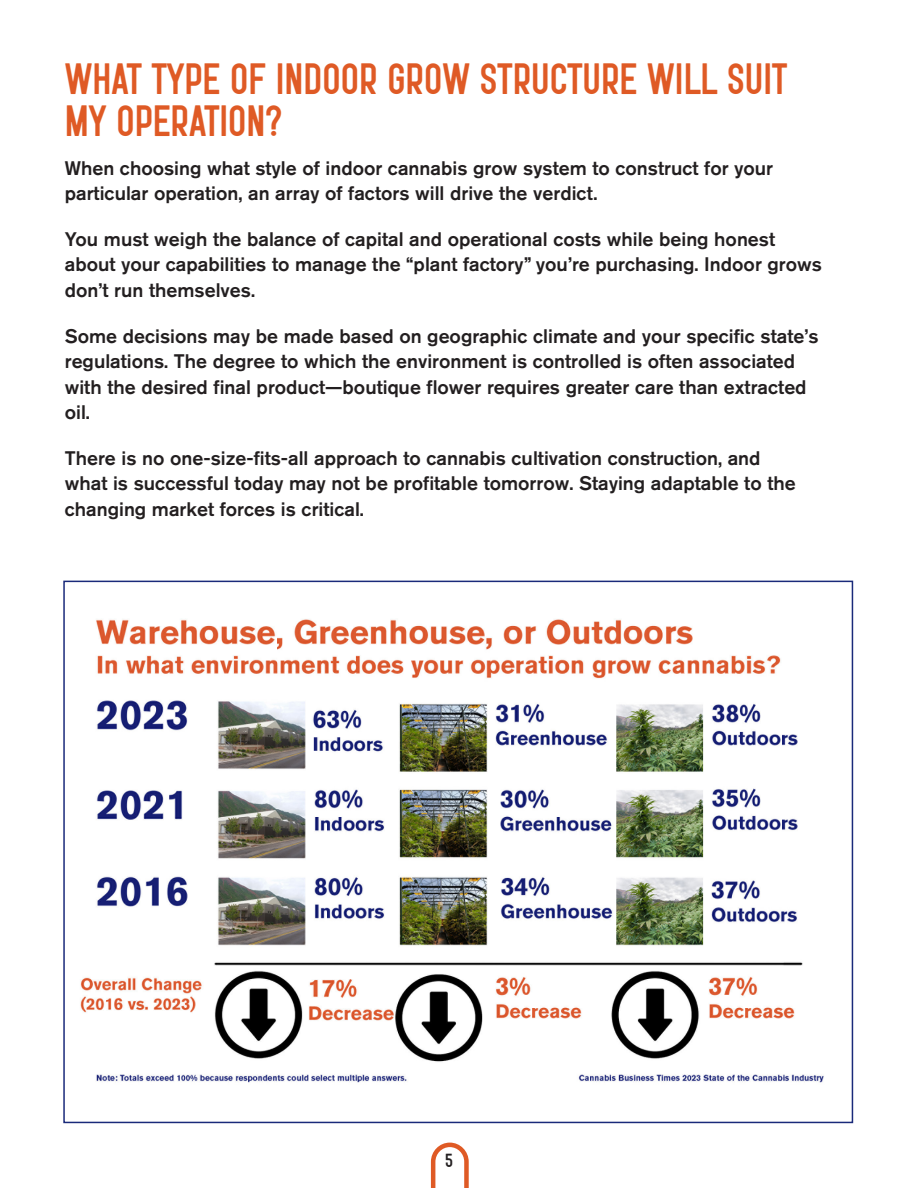
<style>
.page{position:relative;width:918px;height:1188px;background:#fff}
.page>*{position:absolute;margin:0;border:0;box-sizing:border-box;transform-origin:0 0}
.Subhead{font:700 45px/42px "Opera";color:#df5a25}
.Body_Copy_11pt{font:19.5px/25.5px "Akzidenz Grotesk BQ";color:#231f20}
.Body_Copy_11pt-2{font:700 19.5px "Opera";color:#231f20}
</style>
<div class="page">
<svg style="left:430px;top:1142px;width:39px;height:46px"></svg>
<img style="left:80px;top:619px;width:744px;height:464px">
<p class="Subhead" style="left:65px;top:57px;width:724px">WHAT TYPE OF INDOOR GROW STRUCTURE WILL SUIT<br>MY OPERATION?</p>
<p class="Body_Copy_11pt" style="left:65px;top:155px;width:710px">When choosing what style of indoor cannabis grow system to construct for your particular operation, an array of factors will drive the verdict.</p>
<p class="Body_Copy_11pt" style="left:65px;top:226px;width:759px">You must weigh the balance of capital and operational costs while being honest about your capabilities to manage the “plant factory” you’re purchasing. Indoor grows don’t run themselves.</p>
<p class="Body_Copy_11pt" style="left:65px;top:323px;width:755px">Some decisions may be made based on geographic climate and your specific state’s regulations. The degree to which the environment is controlled is often associated with the desired final product—boutique flower requires greater care than extracted oil.</p>
<p class="Body_Copy_11pt" style="left:65px;top:445px;width:733px">There is no one-size-fits-all approach to cannabis cultivation construction, and what is successful today may not be profitable tomorrow. Staying adaptable to the changing market forces is critical.</p>
<p class="Body_Copy_11pt-2" style="left:445px;top:1150px;width:9px">5</p>
</div>
